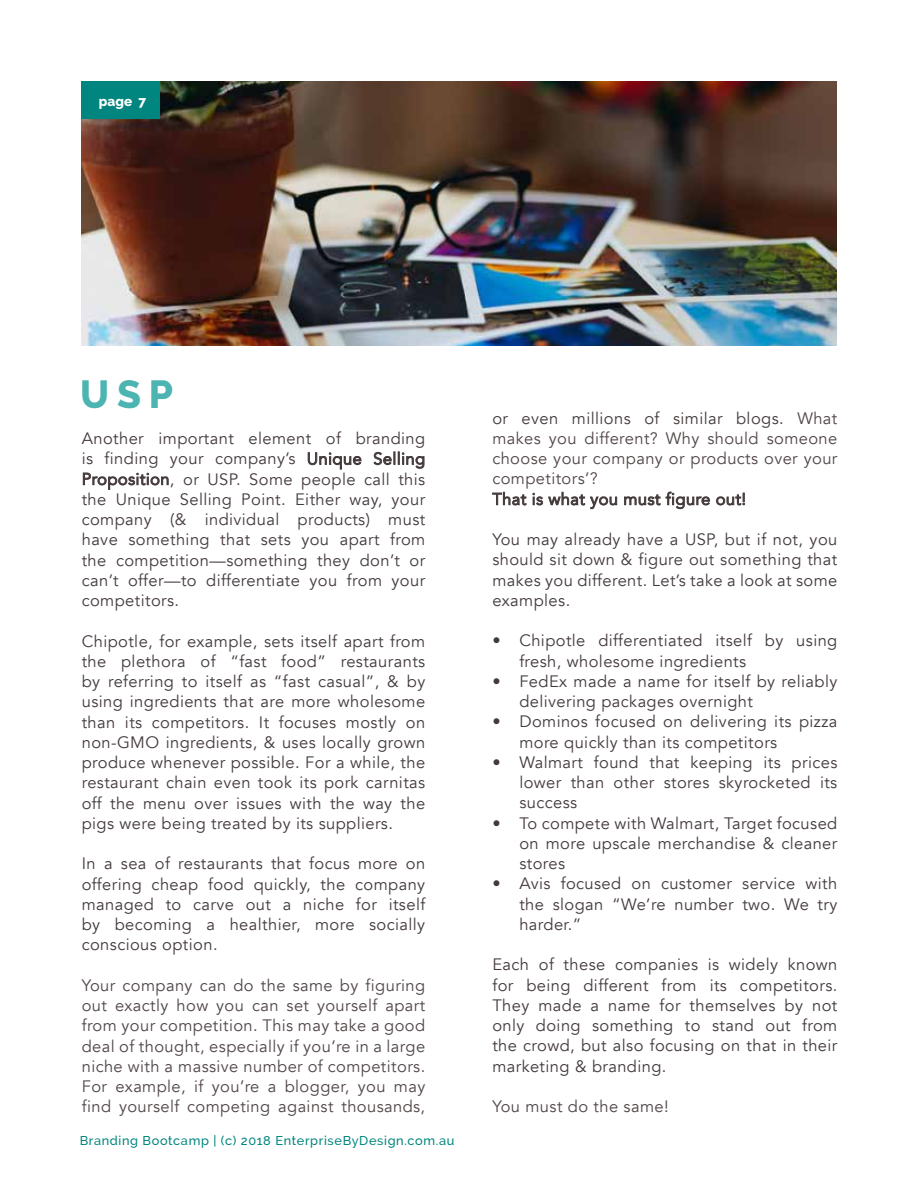
<style>
.page{position:relative;width:918px;height:1188px;background:#fff}
.page>*{position:absolute;margin:0;border:0;box-sizing:border-box;transform-origin:0 0}
.t1{font:800 39px "Raleway";color:#4cb4b1}
.t2{font:16.5px/20.2px "Avenir";letter-spacing:.025em;color:#443a3b;text-align:justify}
.t3{font:16.5px/20.2px "Avenir";letter-spacing:.025em;color:#514647;text-align:justify}
.t4{font:800 13.5px "Raleway";color:#fff}
.t5{font:500 12.75px "Raleway";letter-spacing:.05em;color:#00867e}
.s1{color:#443a3b}
</style>
<div class="page">
<img style="left:81px;top:81px;width:756px;height:265px">
<svg style="left:307px;top:452px;width:55px;height:18px"></svg>
<svg style="left:373px;top:452px;width:52px;height:17px"></svg>
<svg style="left:83px;top:472px;width:86px;height:18px"></svg>
<svg style="left:492px;top:491px;width:126px;height:18px"></svg>
<svg style="left:624px;top:491px;width:86px;height:19px"></svg>
<svg style="left:716px;top:492px;width:30px;height:14px"></svg>
<div style="left:81px;top:81px;width:79px;height:38px;background:#00867e"></div>
<p class="t4" style="left:99px;top:94px;width:49px">page 7</p>
<h1 class="t1" style="left:80px;top:372px;width:95px">USP</h1>
<p class="t2" style="left:82px;top:429px;width:345px">Another important element of branding is finding your company’s Unique Selling Proposition, or USP. Some people call this the Unique Selling Point. Either way, your company (&amp; individual products) must have something that sets you apart from the competition—something they don’t or can’t offer—to differentiate you from your competitors.</p>
<p class="t2" style="left:82px;top:631px;width:345px">Chipotle, for example, sets itself apart from the plethora of “fast food” restaurants by referring to itself as “fast casual”, &amp; by using ingredients that are more wholesome than its competitors. It focuses mostly on non-GMO ingredients, &amp; uses locally grown produce whenever possible. For a while, the restaurant chain even took its pork carnitas off the menu over issues with the way the pigs were being treated by its suppliers.</p>
<p class="t2" style="left:82px;top:854px;width:345px">In a sea of restaurants that focus more on offering cheap food quickly, the company managed to carve out a niche for itself by becoming a healthier, more socially conscious option.</p>
<p class="t3" style="left:82px;top:975px;width:345px">Your company can do the same by figuring out exactly how you can set yourself apart from your competition. This may take a good deal of thought, especially if you’re in a large niche with a massive number of competitors.<br>For example, if you’re a blogger, you may find yourself competing against thousands,</p>
<p class="t5" style="left:80px;top:1133px;width:376px">Branding Bootcamp | (c) 2018 EnterpriseByDesign.com.au</p>
<p class="t3" style="left:492px;top:408px;width:347px"><span class="s1">or even millions of similar blogs.</span> What makes you different? Why should someone choose your company or products over your competitors’?</p>
<p class="t2" style="left:492px;top:489px;width:255px">That is what you must figure out!</p>
<p class="t2" style="left:492px;top:530px;width:347px">You may already have a USP, but if not, you should sit down &amp; figure out something that makes you different. Let’s take a look at some examples.</p>
<p class="t2" style="left:519px;top:631px;width:320px;text-indent:-27px">• Chipotle differentiated itself by using fresh, wholesome ingredients</p>
<p class="t2" style="left:519px;top:671px;width:319px;text-indent:-27px">• FedEx made a name for itself by reliably delivering packages overnight</p>
<p class="t2" style="left:519px;top:712px;width:320px;text-indent:-27px">• Dominos focused on delivering its pizza more quickly than its competitors</p>
<p class="t2" style="left:519px;top:752px;width:320px;text-indent:-27px">• Walmart found that keeping its prices lower than other stores skyrocketed its success</p>
<p class="t2" style="left:519px;top:813px;width:319px;text-indent:-27px">• To compete with Walmart, Target focused on more upscale merchandise &amp; cleaner stores</p>
<p class="t2" style="left:519px;top:874px;width:320px;text-indent:-27px">• Avis focused on customer service with the slogan “We’re number two. We try harder.”</p>
<p class="t2" style="left:492px;top:955px;width:347px">Each of these companies is widely known for being different from its competitors.<br>They made a name for themselves by not only doing something to stand out from the crowd, but also focusing on that in their marketing &amp; branding.</p>
<p class="t3" style="left:492px;top:1097px;width:178px">You must do the same!</p>
</div>
